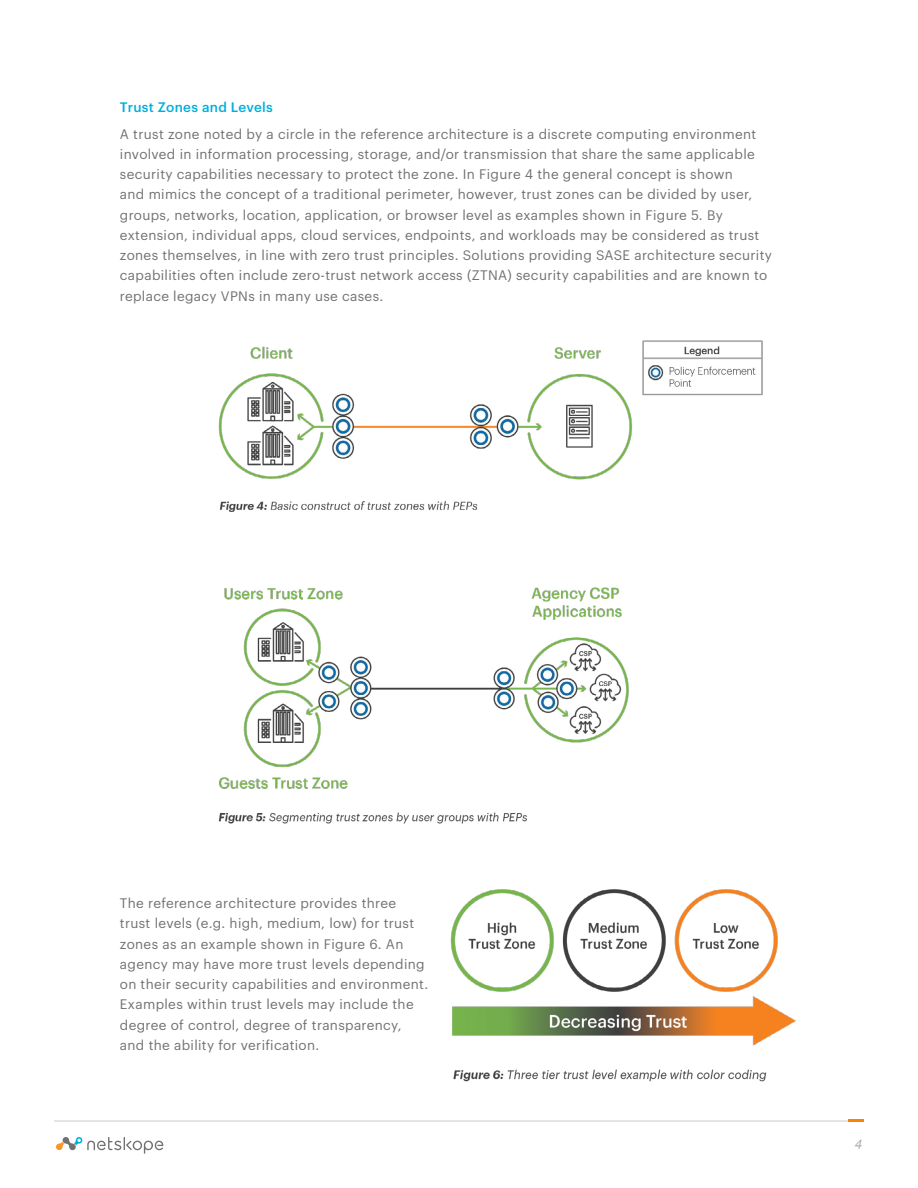
<style>
.page{position:relative;width:918px;height:1188px;background:#fff}
.page>*{position:absolute;margin:0;border:0;box-sizing:border-box;transform-origin:0 0}
.t1{font:13.5px/20.2px "Graphik";letter-spacing:.025em;color:#717073}
.t2{font:500 13.5px "Graphik";letter-spacing:.025em;color:#00afdb}
.t3{font:italic 13.5px "Arial";color:#aeb5ba}
</style>
<div class="page">
<svg style="left:56px;top:1137px;width:107px;height:17px"></svg>
<hr style="left:54px;top:1120px;width:810px;height:2px;background:#717073">
<hr style="left:849px;top:1119px;width:15px;height:3px;background:#fd8204">
<img style="left:218px;top:340px;width:545px;height:172px">
<img style="left:218px;top:587px;width:411px;height:237px">
<img style="left:450px;top:889px;width:346px;height:193px">
<p class="t2" style="left:120px;top:96px;width:154px">Trust Zones and Levels</p>
<p class="t1" style="left:120px;top:122px;width:654px">A trust zone noted by a circle in the reference architecture is a discrete computing environment involved in information processing, storage, and/or transmission that share the same applicable security capabilities necessary to protect the zone. In Figure 4 the general concept is shown<br>and mimics the concept of a traditional perimeter, however, trust zones can be divided by user, groups, networks, location, application, or browser level as examples shown in Figure 5. By extension, individual apps, cloud services, endpoints, and workloads may be considered as trust zones themselves, in line with zero trust principles. Solutions providing SASE architecture security capabilities often include zero-trust network access (ZTNA) security capabilities and are known to replace legacy VPNs in many use cases.</p>
<p class="t1" style="left:120px;top:892px;width:310px">The reference architecture provides three trust levels (e.g. high, medium, low) for trust zones as an example shown in Figure 6. An agency may have more trust levels depending on their security capabilities and environment.<br>Examples within trust levels may include the degree of control, degree of transparency, and the ability for verification.</p>
<p class="t3" style="left:855px;top:1136px;width:9px">4</p>
</div>
